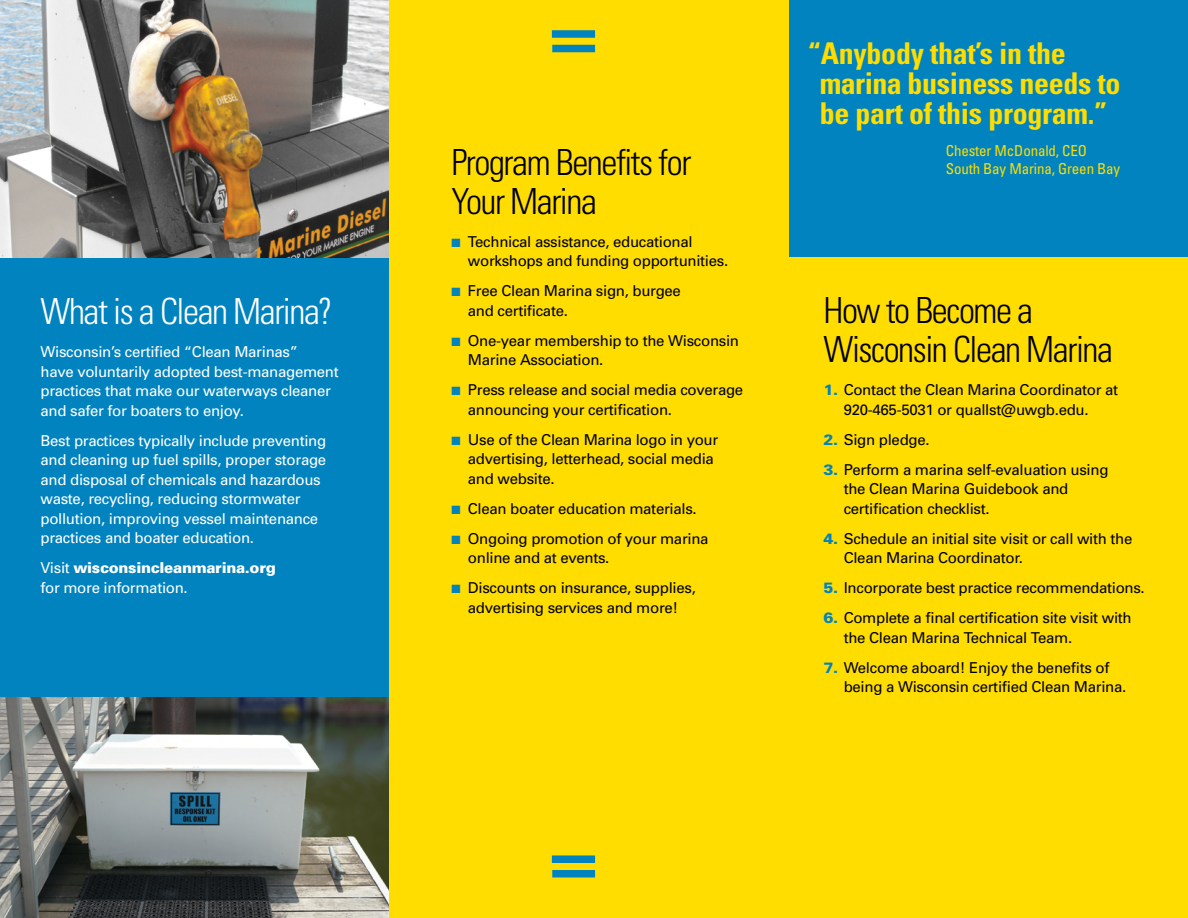
<style>
.page{position:relative;width:1188px;height:918px;background:#fff}
.page>*{position:absolute;margin:0;border:0;box-sizing:border-box;transform-origin:0 0}
.t1{font:300 condensed 36px/39px "Univers LT Std";letter-spacing:-.04em;color:#000}
.t2{font:300 condensed 36px "Univers LT Std";letter-spacing:-.04em;color:#fff}
.t3{font:700 condensed 30px/30px "Univers";letter-spacing:-.01em;color:#fd0}
.t4{font:15px/19.5px "Univers";letter-spacing:-.02em;color:#000}
.t5{font:15px/19.5px "Univers";letter-spacing:-.02em;color:#fff}
.t6{font:condensed 15px/18px "Univers";letter-spacing:-.01em;color:#fd0}
.s1{font-weight:900}
.s2{color:#0083bf}
.s3{font-weight:900;color:#0083bf}
</style>
<div class="page">
<div style="left:389px;top:0;width:799px;height:918px;background:#fd0"></div>
<div style="left:0;top:0;width:389px;height:918px;background:#0083bf"></div>
<div style="left:789px;top:0;width:399px;height:256px;background:#0083bf"></div>
<img style="left:0;top:0;width:389px;height:257px">
<img style="left:0;top:698px;width:389px;height:220px">
<div style="left:552px;top:30px;width:43px;height:8px;background:#0083bf"></div>
<div style="left:552px;top:855px;width:43px;height:8px;background:#0083bf"></div>
<div style="left:552px;top:45px;width:43px;height:7px;background:#0083bf"></div>
<div style="left:552px;top:870px;width:43px;height:8px;background:#0083bf"></div>
<h1 class="t2" style="left:40px;top:290px;width:294px">What is a Clean Marina?</h1>
<p class="t5" style="left:40px;top:342px;width:300px">Wisconsin’s certified “Clean Marinas”<br>have voluntarily adopted best-management practices that make our waterways cleaner and safer for boaters to enjoy.</p>
<p class="t5" style="left:40px;top:431px;width:287px">Best practices typically include preventing and cleaning up fuel spills, proper storage and disposal of chemicals and hazardous waste, recycling, reducing stormwater pollution, improving vessel maintenance practices and boater education.</p>
<p class="t5" style="left:40px;top:558px;width:237px">Visit <span class="s1">wisconsincleanmarina.org </span>for more information.</p>
<h1 class="t1" style="left:451px;top:142px;width:241px">Program Benefits for<br>Your Marina</h1>
<p class="t4" style="left:468px;top:232px;width:262px;text-indent:-16px"><span class="s2">■</span> Technical assistance, educational workshops and funding opportunities.</p>
<p class="t4" style="left:468px;top:281px;width:215px;text-indent:-16px"><span class="s2">■</span> Free Clean Marina sign, burgee and certificate.</p>
<p class="t4" style="left:468px;top:331px;width:273px;text-indent:-16px"><span class="s2">■</span> One-year membership to the Wisconsin<br>Marine Association.</p>
<p class="t4" style="left:468px;top:380px;width:277px;text-indent:-16px"><span class="s2">■</span> Press release and social media coverage announcing your certification.</p>
<p class="t4" style="left:468px;top:430px;width:252px;text-indent:-16px"><span class="s2">■</span> Use of the Clean Marina logo in your advertising, letterhead, social media and website.</p>
<p class="t4" style="left:451px;top:499px;width:247px"><span class="s2">■</span> Clean boater education materials.</p>
<p class="t4" style="left:468px;top:529px;width:242px;text-indent:-16px"><span class="s2">■</span> Ongoing promotion of your marina online and at events.</p>
<p class="t4" style="left:451px;top:578px;width:246px;text-align:center"><span class="s2">■</span> Discounts on insurance, supplies, advertising services and more!</p>
<h2 class="t3" style="left:820px;top:39px;width:302px;text-indent:-12px">“Anybody that’s in the marina business needs to be part of this program.”</h2>
<p class="t6" style="left:946px;top:141px;width:176px">Chester McDonald, CEO<br>South Bay Marina, Green Bay</p>
<h1 class="t1" style="left:824px;top:291px;width:291px">How to Become a<br>Wisconsin Clean Marina</h1>
<p class="t4" style="left:844px;top:380px;width:276px;text-indent:-20px"><span class="s3">1.</span> Contact the Clean Marina Coordinator at<br>920-465-5031 or quallst@uwgb.edu.</p>
<p class="t4" style="left:824px;top:430px;width:108px"><span class="s3">2.</span> Sign pledge.</p>
<p class="t4" style="left:844px;top:460px;width:266px;text-indent:-20px"><span class="s3">3.</span> Perform a marina self-evaluation using the Clean Marina Guidebook and certification checklist.</p>
<p class="t4" style="left:844px;top:529px;width:290px;text-indent:-20px"><span class="s3">4.</span> Schedule an initial site visit or call with the<br>Clean Marina Coordinator.</p>
<p class="t4" style="left:824px;top:578px;width:323px"><span class="s3">5.</span> Incorporate best practice recommendations.</p>
<p class="t4" style="left:844px;top:608px;width:289px;text-indent:-20px"><span class="s3">6.</span> Complete a final certification site visit with the Clean Marina Technical Team.</p>
<p class="t4" style="left:844px;top:658px;width:284px;text-indent:-20px"><span class="s3">7.</span> Welcome aboard! Enjoy the benefits of being a Wisconsin certified Clean Marina.</p>
</div>
